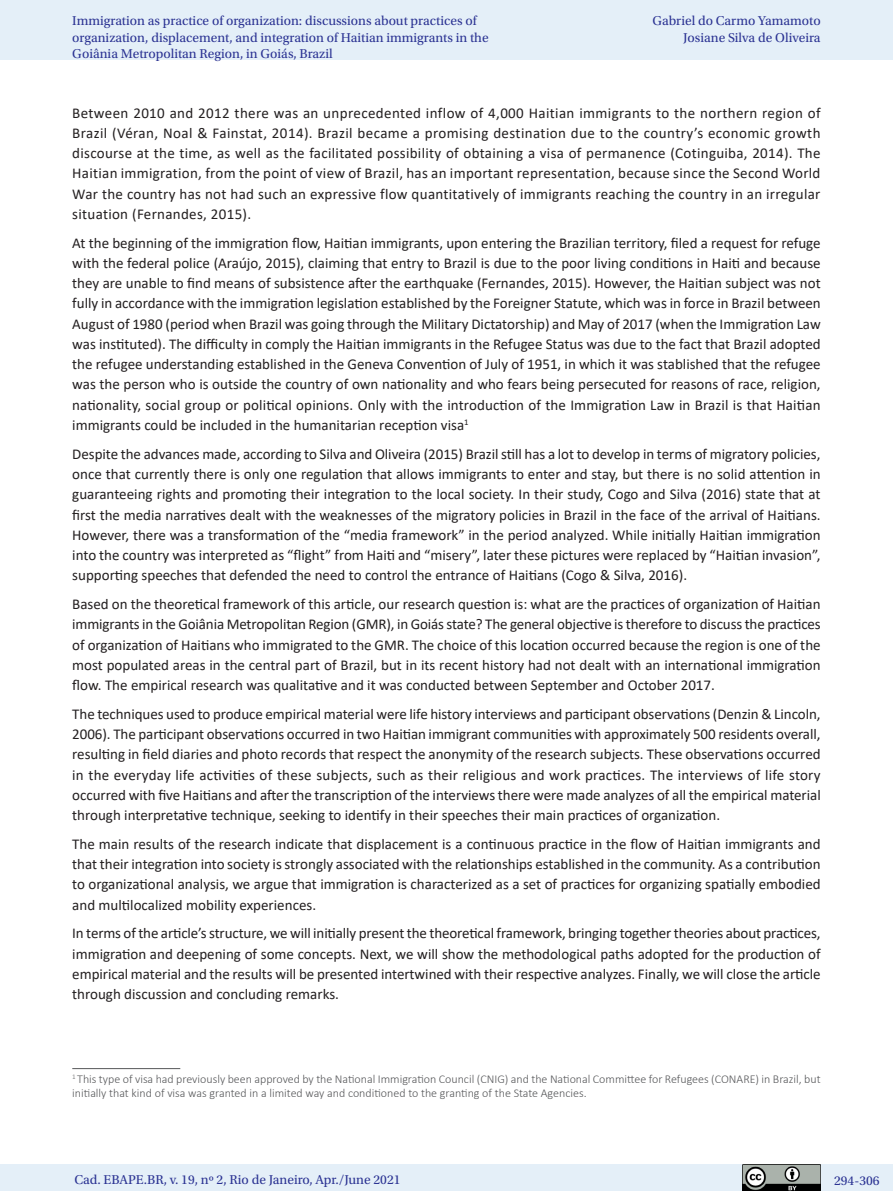
<style>
.page{position:relative;width:893px;height:1191px;background:#fff}
.page>*{position:absolute;margin:0;border:0;box-sizing:border-box;transform-origin:0 0}
._06_0_texto{font:15px/20.2px "Calibri";color:#231f20;text-align:justify}
.t1{font:13.5px/16.5px "Utopia Std";color:#2b3393}
._06_3_nota_de_rodape{font:300 12px/14.4px "Calibri";color:#57585a}
</style>
<div class="page">
<div style="left:0;top:0;width:893px;height:60px;background:#e4eff8"></div>
<div style="left:0;top:1164px;width:893px;height:27px;background:#e4eff8"></div>
<img style="left:743px;top:1164px;width:78px;height:27px">
<hr style="left:72px;top:1068px;width:108px;height:1px;background:#57585a">
<p class="t1" style="left:72px;top:13px;width:418px">Immigration as practice of organization: discussions about practices of organization, displacement, and integration of Haitian immigrants in the<br>Goiânia Metropolitan Region, in Goiás, Brazil</p>
<p class="t1" style="left:653px;top:13px;width:170px;text-align:right">Gabriel do Carmo Yamamoto<br>Josiane Silva de Oliveira</p>
<p class="_06_0_texto" style="left:72px;top:102px;width:750px">Between 2010 and 2012 there was an unprecedented inflow of 4,000 Haitian immigrants to the northern region of Brazil (Véran, Noal &amp; Fainstat, 2014). Brazil became a promising destination due to the country’s economic growth discourse at the time, as well as the facilitated possibility of obtaining a visa of permanence (Cotinguiba, 2014). The Haitian immigration, from the point of view of Brazil, has an important representation, because since the Second World War the country has not had such an expressive flow quantitatively of immigrants reaching the country in an irregular situation (Fernandes, 2015).</p>
<p class="_06_0_texto" style="left:72px;top:232px;width:750px">At the beginning of the immigration flow, Haitian immigrants, upon entering the Brazilian territory, filed a request for refuge with the federal police (Araújo, 2015), claiming that entry to Brazil is due to the poor living conditions in Haiti and because they are unable to find means of subsistence after the earthquake (Fernandes, 2015). However, the Haitian subject was not fully in accordance with the immigration legislation established by the Foreigner Statute, which was in force in Brazil between August of 1980 (period when Brazil was going through the Military Dictatorship) and May of 2017 (when the Immigration Law was instituted). The difficulty in comply the Haitian immigrants in the Refugee Status was due to the fact that Brazil adopted the refugee understanding established in the Geneva Convention of July of 1951, in which it was stablished that the refugee was the person who is outside the country of own nationality and who fears being persecuted for reasons of race, religion, nationality, social group or political opinions. Only with the introduction of the Immigration Law in Brazil is that Haitian immigrants could be included in the humanitarian reception visa<sup>1</sup></p>
<p class="_06_0_texto" style="left:72px;top:443px;width:750px">Despite the advances made, according to Silva and Oliveira (2015) Brazil still has a lot to develop in terms of migratory policies, once that currently there is only one regulation that allows immigrants to enter and stay, but there is no solid attention in guaranteeing rights and promoting their integration to the local society. In their study, Cogo and Silva (2016) state that at first the media narratives dealt with the weaknesses of the migratory policies in Brazil in the face of the arrival of Haitians.<br>However, there was a transformation of the “media framework” in the period analyzed. While initially Haitian immigration into the country was interpreted as “flight” from Haiti and “misery”, later these pictures were replaced by “Haitian invasion”, supporting speeches that defended the need to control the entrance of Haitians (Cogo &amp; Silva, 2016).</p>
<p class="_06_0_texto" style="left:72px;top:593px;width:750px">Based on the theoretical framework of this article, our research question is: what are the practices of organization of Haitian immigrants in the Goiânia Metropolitan Region (GMR), in Goiás state? The general objective is therefore to discuss the practices of organization of Haitians who immigrated to the GMR. The choice of this location occurred because the region is one of the most populated areas in the central part of Brazil, but in its recent history had not dealt with an international immigration flow. The empirical research was qualitative and it was conducted between September and October 2017.</p>
<p class="_06_0_texto" style="left:72px;top:703px;width:750px">The techniques used to produce empirical material were life history interviews and participant observations (Denzin &amp; Lincoln, 2006). The participant observations occurred in two Haitian immigrant communities with approximately 500 residents overall, resulting in field diaries and photo records that respect the anonymity of the research subjects. These observations occurred in the everyday life activities of these subjects, such as their religious and work practices. The interviews of life story occurred with five Haitians and after the transcription of the interviews there were made analyzes of all the empirical material through interpretative technique, seeking to identify in their speeches their main practices of organization.</p>
<p class="_06_0_texto" style="left:72px;top:833px;width:750px">The main results of the research indicate that displacement is a continuous practice in the flow of Haitian immigrants and that their integration into society is strongly associated with the relationships established in the community. As a contribution to organizational analysis, we argue that immigration is characterized as a set of practices for organizing spatially embodied and multilocalized mobility experiences.</p>
<p class="_06_0_texto" style="left:72px;top:923px;width:750px">In terms of the article’s structure, we will initially present the theoretical framework, bringing together theories about practices, immigration and deepening of some concepts. Next, we will show the methodological paths adopted for the production of empirical material and the results will be presented intertwined with their respective analyzes. Finally, we will close the article through discussion and concluding remarks.</p>
<p class="_06_3_nota_de_rodape" style="left:72px;top:1071px;width:750px"><sup>1</sup> This type of visa had previously been approved by the National Immigration Council (CNIG) and the National Committee for Refugees (CONARE) in Brazil, but initially that kind of visa was granted in a limited way and conditioned to the granting of the State Agencies.</p>
<p class="t1" style="left:74px;top:1171px;width:328px">Cad. EBAPE.BR, v. 19, nº 2, Rio de Janeiro, Apr./June 2021</p>
<p class="t1" style="left:834px;top:1172px;width:47px">294-306</p>
</div>
